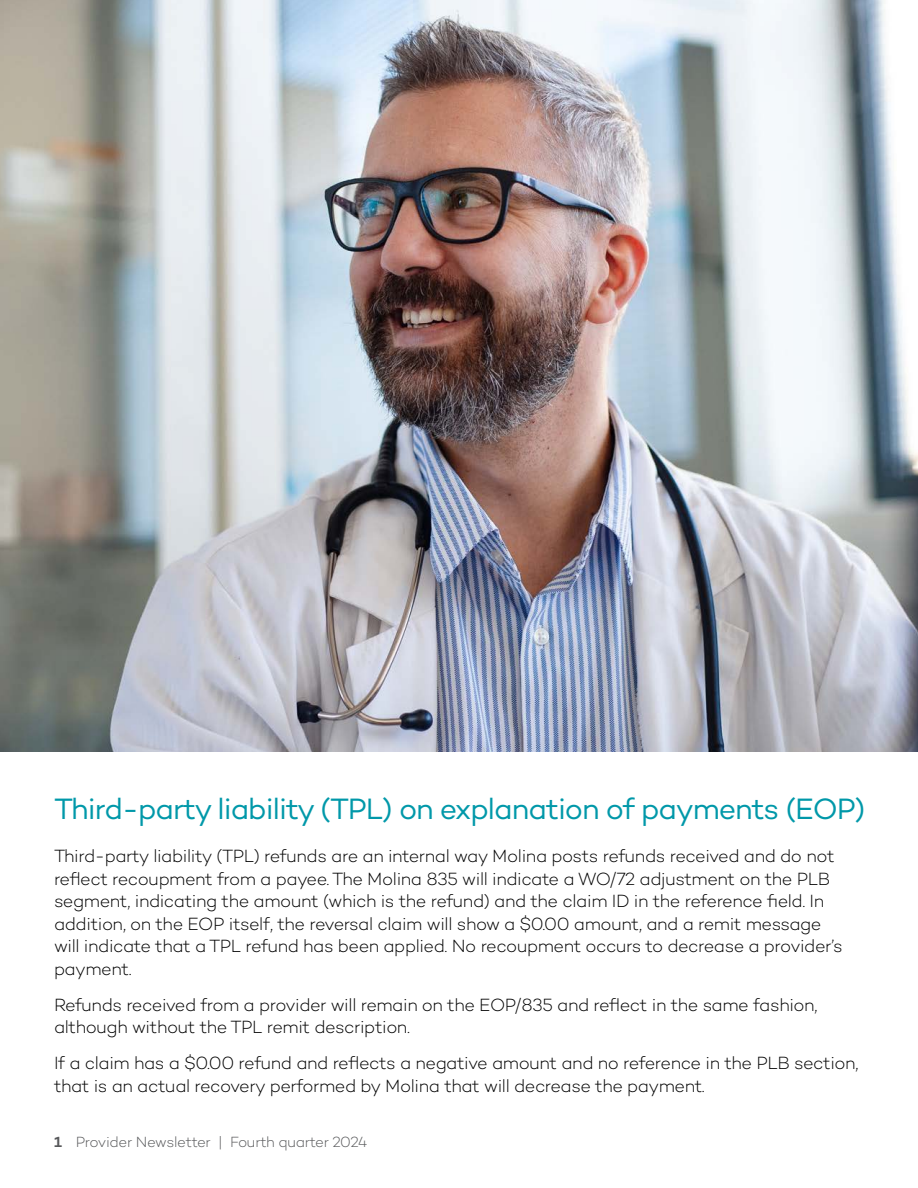
<style>
.page{position:relative;width:918px;height:1188px;background:#fff}
.page>*{position:absolute;margin:0;border:0;box-sizing:border-box;transform-origin:0 0}
.t1{font:30px "Campton";letter-spacing:-.035em;color:#0098a9}
.t2{font:300 18px/22.5px "Campton";letter-spacing:-.02em;color:#000}
.t3{font:300 15px "Campton";letter-spacing:-.025em;color:#58595b}
.s1{font-weight:600}
</style>
<div class="page">
<img style="left:0;top:0;width:918px;height:752px">
<h2 class="t1" style="left:54px;top:790px;width:813px">Third-party liability (TPL) on explanation of payments (EOP)</h2>
<p class="t2" style="left:54px;top:845px;width:790px">Third-party liability (TPL) refunds are an internal way Molina posts refunds received and do not reflect recoupment from a payee. The Molina 835 will indicate a WO/72 adjustment on the PLB segment, indicating the amount (which is the refund) and the claim ID in the reference field. In addition, on the EOP itself, the reversal claim will show a $0.00 amount, and a remit message will indicate that a TPL refund has been applied. No recoupment occurs to decrease a provider’s payment.</p>
<p class="t2" style="left:54px;top:993px;width:765px">Refunds received from a provider will remain on the EOP/835 and reflect in the same fashion, although without the TPL remit description.</p>
<p class="t2" style="left:54px;top:1052px;width:806px">If a claim has a $0.00 refund and reflects a negative amount and no reference in the PLB section, that is an actual recovery performed by Molina that will decrease the payment.</p>
<p class="t3" style="left:54px;top:1132px;width:315px"><span class="s1">1</span> Provider Newsletter | Fourth quarter 2024</p>
</div>
